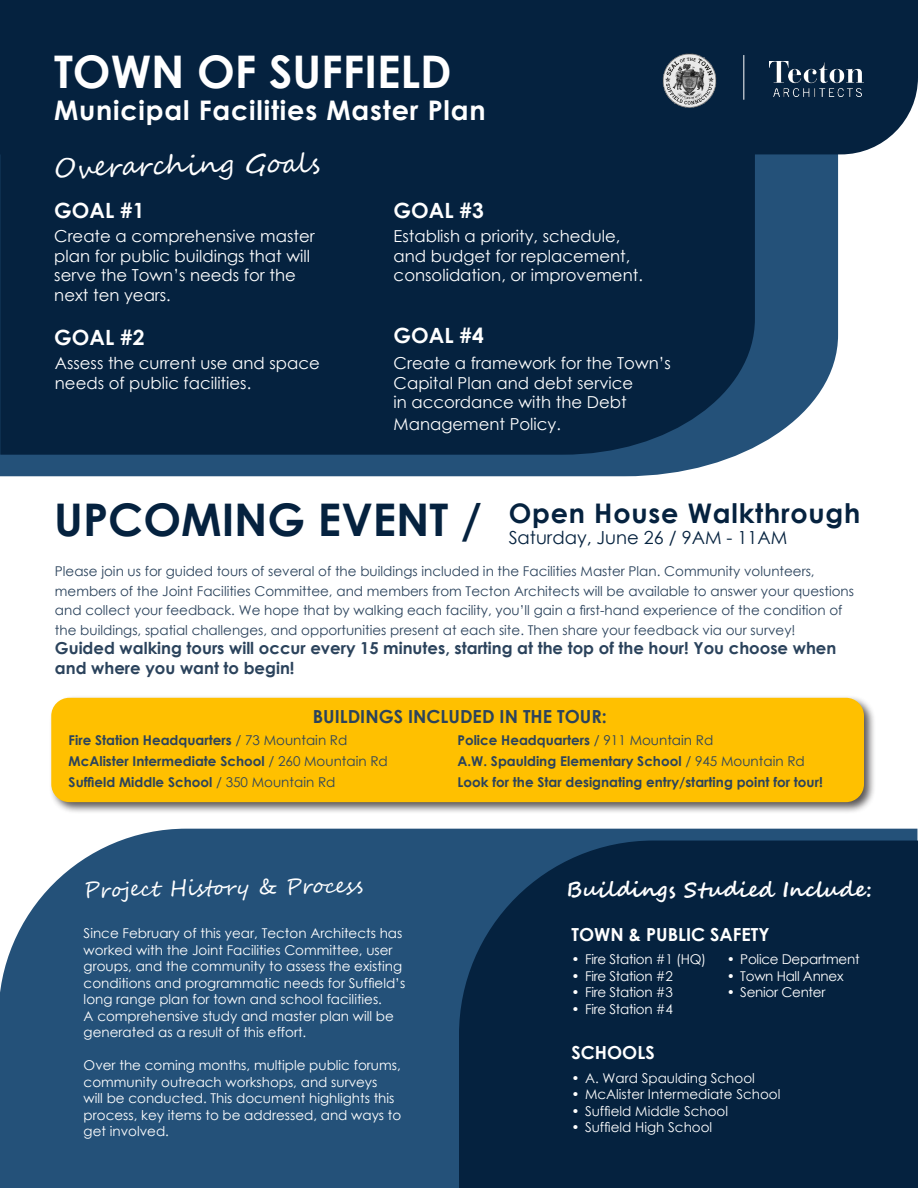
<style>
.page{position:relative;width:918px;height:1188px;background:#fff}
.page>*{position:absolute;margin:0;border:0;box-sizing:border-box;transform-origin:0 0}
.t1{font:700 45px "Century Gothic";color:#fff}
.t2{font:700 45px "Century Gothic";color:#05223f}
.t3{font:700 27px "Century Gothic";letter-spacing:.03em;color:#fff}
.t4{font:700 27px "Century Gothic";letter-spacing:.03em;color:#05223f}
.t5{font:27px "Segoe Script";color:#fff}
.t6{font:700 21px "Segoe Script";color:#fff}
.t7{font:700 21px "Century Gothic";color:#fff}
.t8{font:21px "Segoe Script";color:#fff}
.Small_text{font:700 18px "Century Gothic";color:#2b435c}
.Medium_text{font:700 18px "Century Gothic";color:#fff}
.Medium_text-2{font:18px "Century Gothic";color:#05223f}
.Medium_text-3{font:16.5px/19.5px "Century Gothic";color:#fff}
.Small_text-2{font:700 16.5px/19.5px "Century Gothic";color:#2b435c}
.Medium_text-4{font:13.5px/16.5px "Century Gothic";color:#fff}
.Small_text-3{font:13.5px/19.5px "Century Gothic";color:#2b435c}
.Small_text-4{font:700 13.5px "Century Gothic";color:#2b435c}
.Medium_text-5{font:13.5px "Century Gothic";letter-spacing:-.02em;color:#fff}
.s1{font-weight:400}
</style>
<div class="page">
<svg style="left:0;top:154px;width:838px;height:322px;background:#446a8c"></svg>
<div style="left:0;top:829px;width:917px;height:359px;background:#245179"></div>
<div style="left:459px;top:841px;width:459px;height:347px;background:#05223f"></div>
<div style="left:0;top:154px;width:755px;height:301px;background:#05223f"></div>
<div style="left:0;top:0;width:918px;height:154px;background:#05223f"></div>
<hr style="left:743px;top:55px;width:1px;height:45px;background:#fff">
<img style="left:770px;top:61px;width:93px;height:36px">
<img style="left:662px;top:53px;width:55px;height:54px">
<div style="left:48px;top:695px;width:829px;height:120px;background:#231f20;opacity:.75"></div>
<div style="left:51px;top:698px;width:813px;height:104px;background:#ffc000;border-radius:18px"></div>
<p class="t1" style="left:54px;top:37px;width:399px">TOWN OF SUFFIELD</p>
<p class="t3" style="left:54px;top:90px;width:433px">Municipal Facilities Master Plan</p>
<p class="t5" style="left:54px;top:146px;width:268px;rotate:-1deg">Overarching Goals</p>
<p class="t7" style="left:54px;top:194px;width:92px">GOAL #1</p>
<p class="t7" style="left:394px;top:194px;width:92px">GOAL #3</p>
<p class="Medium_text-3" style="left:54px;top:226px;width:262px">Create a comprehensive master plan for public buildings that will serve the Town’s needs for the next ten years.</p>
<p class="Medium_text-3" style="left:394px;top:226px;width:251px">Establish a priority, schedule, and budget for replacement, consolidation, or improvement.</p>
<p class="t7" style="left:54px;top:321px;width:92px">GOAL #2</p>
<p class="Medium_text-3" style="left:55px;top:353px;width:266px">Assess the current use and space needs of public facilities.</p>
<p class="t7" style="left:394px;top:319px;width:92px">GOAL #4</p>
<p class="Medium_text-3" style="left:394px;top:353px;width:279px">Create a framework for the Town’s<br>Capital Plan and debt service<br>in accordance with the Debt</p>
<p class="Medium_text-3" style="left:394px;top:414px;width:169px">Management Policy.</p>
<p class="t4" style="left:509px;top:493px;width:353px">Open House Walkthrough</p>
<p class="Medium_text-2" style="left:509px;top:525px;width:280px">Saturday, June 26 / 9AM - 11AM</p>
<p class="Small_text-3" style="left:55px;top:561px;width:801px">Please join us for guided tours of several of the buildings included in the Facilities Master Plan. Community volunteers, members of the Joint Facilities Committee, and members from Tecton Architects will be available to answer your questions and collect your feedback. We hope that by walking each facility, you’ll gain a first-hand experience of the condition of the buildings, spatial challenges, and opportunities present at each site. Then share your feedback via our survey!</p>
<p class="Small_text-2" style="left:55px;top:638px;width:783px">Guided walking tours will occur every 15 minutes, starting at the top of the hour! You choose when and where you want to begin!</p>
<p class="t2" style="left:54px;top:486px;width:429px">UPCOMING EVENT /</p>
<p class="Small_text" style="left:313px;top:702px;width:296px">BUILDINGS INCLUDED IN THE TOUR:</p>
<p class="Small_text-4" style="left:69px;top:730px;width:280px">Fire Station Headquarters <span class="s1">/ 73 Mountain Rd</span></p>
<p class="Small_text-4" style="left:69px;top:751px;width:321px">McAlister Intermediate School <span class="s1">/ 260 Mountain Rd</span></p>
<p class="Small_text-4" style="left:69px;top:772px;width:268px">Suffield Middle School <span class="s1">/ 350 Mountain Rd</span></p>
<p class="t8" style="left:83px;top:873px;width:281px;rotate:-1deg">Project History &amp; Process</p>
<p class="Medium_text-4" style="left:84px;top:925px;width:323px">Since February of this year, Tecton Architects has worked with the Joint Facilities Committee, user groups, and the community to assess the existing conditions and programmatic needs for Suffield’s long range plan for town and school facilities.<br>A comprehensive study and master plan will be generated as a result of this effort.</p>
<p class="Medium_text-4" style="left:84px;top:1057px;width:319px">Over the coming months, multiple public forums, community outreach workshops, and surveys<br>will be conducted. This document highlights this process, key items to be addressed, and ways to get involved.</p>
<p class="Small_text-4" style="left:458px;top:730px;width:257px">Police Headquarters <span class="s1">/ 911 Mountain Rd</span></p>
<p class="Small_text-4" style="left:458px;top:751px;width:349px">A.W. Spaulding Elementary School <span class="s1">/ 945 Mountain Rd</span></p>
<p class="Small_text-4" style="left:458px;top:772px;width:367px">Look for the Star designating entry/starting point for tour!</p>
<p class="t6" style="left:566px;top:873px;width:307px">Buildings Studied Include:</p>
<p class="Medium_text" style="left:572px;top:921px;width:199px">TOWN &amp; PUBLIC SAFETY</p>
<p class="Medium_text-5" style="left:572px;top:950px;width:136px">• Fire Station #1 (HQ)</p>
<p class="Medium_text-5" style="left:572px;top:967px;width:103px">• Fire Station #2</p>
<p class="Medium_text-5" style="left:572px;top:983px;width:103px">• Fire Station #3</p>
<p class="Medium_text-5" style="left:572px;top:1000px;width:103px">• Fire Station #4</p>
<p class="Medium_text" style="left:572px;top:1039px;width:85px">SCHOOLS</p>
<p class="Medium_text-5" style="left:727px;top:950px;width:134px">• Police Department</p>
<p class="Medium_text-5" style="left:727px;top:967px;width:118px">• Town Hall Annex</p>
<p class="Medium_text-5" style="left:727px;top:983px;width:100px">• Senior Center</p>
<p class="Medium_text-4" style="left:572px;top:1069px;width:185px">• A. Ward Spaulding School</p>
<p class="Medium_text-4" style="left:572px;top:1086px;width:210px">• McAlister Intermediate School</p>
<p class="Medium_text-4" style="left:572px;top:1102px;width:158px">• Suffield Middle School</p>
<p class="Medium_text-4" style="left:572px;top:1119px;width:142px">• Suffield High School</p>
</div>
